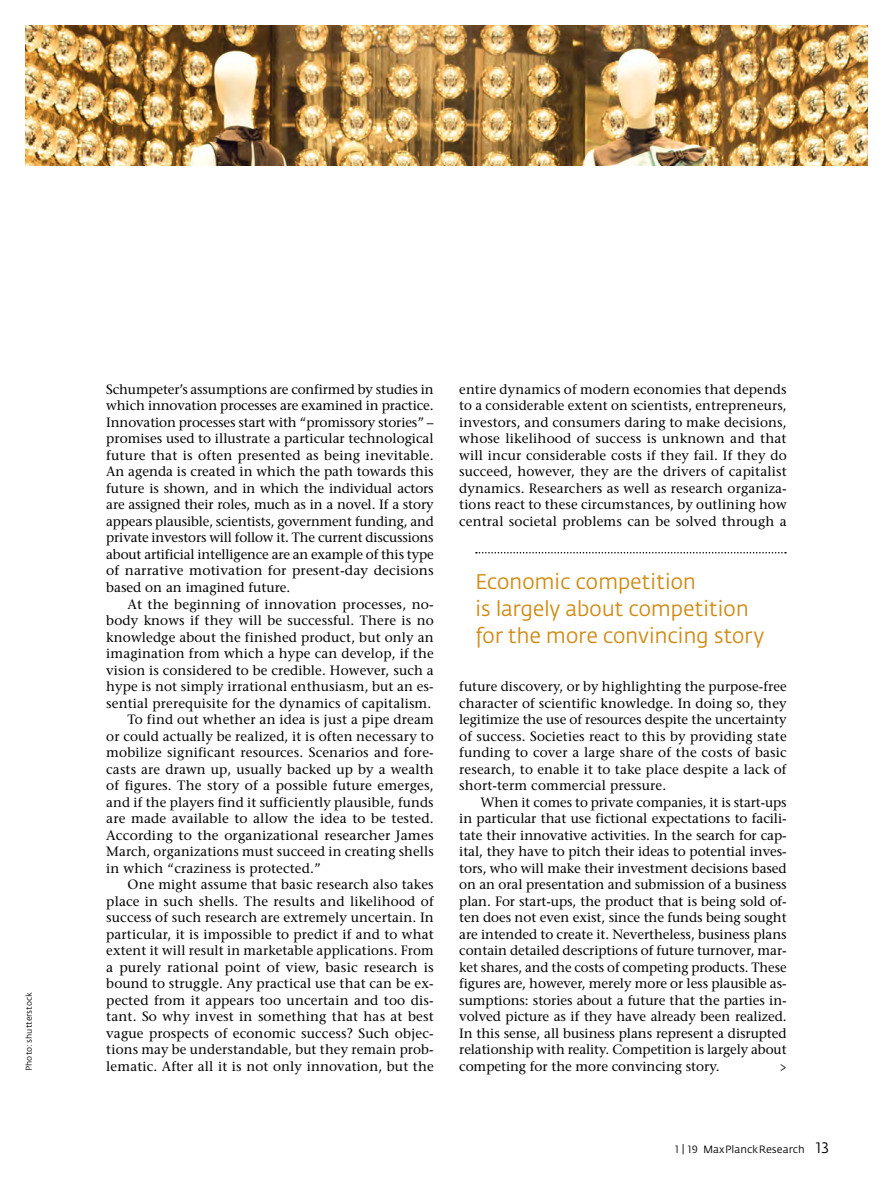
<style>
.page{position:relative;width:893px;height:1191px;background:#fff}
.page>*{position:absolute;margin:0;border:0;box-sizing:border-box;transform-origin:0 0}
.t1{font:21px/27px "Fedra Sans";letter-spacing:-.02em;color:#d08b14}
.t2{font:13.5px/16.5px "Stone Serif";letter-spacing:.01em;color:#000;text-align:justify}
.t3{font:13.5px "Stone Serif";letter-spacing:.01em;color:#000;scale:.7 1}
.t4{font:10.5px "Fedra Sans";color:#000}
.t5{font:8.25px "Fedra Sans";color:#000}
.s1{font-family:"Fedra Sans Book SC"}
.s2{font-family:"Fedra Sans Book SC";font-size:15px}
</style>
<div class="page">
<svg style="left:476px;top:552px;width:310px;height:1px"></svg>
<img style="left:26px;top:26px;width:841px;height:140px">
<p class="t5" style="left:25px;top:1070px;width:80px;rotate:-90deg">Photo: shutterstock</p>
<p class="t2" style="left:106px;top:381px;width:329px">Schumpeter’s assumptions are confirmed by studies in which innovation processes are examined in practice.<br>Innovation processes start with “promissory stories” – promises used to illustrate a particular technological future that is often presented as being inevitable.<br>An agenda is created in which the path towards this future is shown, and in which the individual actors are assigned their roles, much as in a novel. If a story appears plausible, scientists, government funding, and private investors will follow it. The current discussions about artificial intelligence are an example of this type of narrative motivation for present-day decisions based on an imagined future.</p>
<p class="t2" style="left:128px;top:595px;width:308px">At the beginning of innovation processes, no-</p>
<p class="t2" style="left:106px;top:612px;width:329px">body knows if they will be successful. There is no</p>
<p class="t2" style="left:106px;top:628px;width:329px">knowledge about the finished product, but only an</p>
<p class="t2" style="left:106px;top:645px;width:329px">imagination from which a hype can develop, if the</p>
<p class="t2" style="left:106px;top:661px;width:329px">vision is considered to be credible. However, such a</p>
<p class="t2" style="left:106px;top:678px;width:329px">hype is not simply irrational enthusiasm, but an es-</p>
<p class="t2" style="left:106px;top:694px;width:327px">sential prerequisite for the dynamics of capitalism.</p>
<p class="t2" style="left:128px;top:711px;width:308px">To find out whether an idea is just a pipe dream</p>
<p class="t2" style="left:106px;top:727px;width:329px">or could actually be realized, it is often necessary to</p>
<p class="t2" style="left:106px;top:744px;width:329px">mobilize significant resources. Scenarios and fore-</p>
<p class="t2" style="left:106px;top:760px;width:329px">casts are drawn up, usually backed up by a wealth</p>
<p class="t2" style="left:106px;top:777px;width:329px">of figures. The story of a possible future emerges,</p>
<p class="t2" style="left:106px;top:793px;width:329px">and if the players find it sufficiently plausible, funds</p>
<p class="t2" style="left:106px;top:810px;width:329px">are made available to allow the idea to be tested.</p>
<p class="t2" style="left:106px;top:826px;width:329px">According to the organizational researcher James</p>
<p class="t2" style="left:106px;top:843px;width:329px">March, organizations must succeed in creating shells</p>
<p class="t2" style="left:106px;top:859px;width:216px">in which “craziness is protected.”</p>
<p class="t2" style="left:128px;top:876px;width:308px">One might assume that basic research also takes</p>
<p class="t2" style="left:106px;top:892px;width:329px">place in such shells. The results and likelihood of</p>
<p class="t2" style="left:106px;top:909px;width:329px">success of such research are extremely uncertain. In</p>
<p class="t2" style="left:106px;top:925px;width:329px">particular, it is impossible to predict if and to what</p>
<p class="t2" style="left:106px;top:942px;width:329px">extent it will result in marketable applications. From</p>
<p class="t2" style="left:106px;top:958px;width:329px">a purely rational point of view, basic research is</p>
<p class="t2" style="left:106px;top:975px;width:329px">bound to struggle. Any practical use that can be ex-</p>
<p class="t2" style="left:106px;top:991px;width:329px">pected from it appears too uncertain and too dis-</p>
<p class="t2" style="left:106px;top:1008px;width:329px">tant. So why invest in something that has at best</p>
<p class="t2" style="left:106px;top:1024px;width:329px">vague prospects of economic success? Such objec-</p>
<p class="t2" style="left:106px;top:1041px;width:329px">tions may be understandable, but they remain prob-</p>
<p class="t2" style="left:106px;top:1057px;width:329px">lematic. After all it is not only innovation, but the</p>
<p class="t2" style="left:459px;top:381px;width:329px">entire dynamics of modern economies that depends to a considerable extent on scientists, entrepreneurs, investors, and consumers daring to make decisions, whose likelihood of success is unknown and that will incur considerable costs if they fail. If they do succeed, however, they are the drivers of capitalist dynamics. Researchers as well as research organiza&shy;tions react to these circumstances, by outlining how central societal problems can be solved through a</p>
<h1 class="t1" style="left:475px;top:569px;width:291px">Economic competition<br>is largely about competition for the more convincing story</h1>
<p class="t2" style="left:459px;top:678px;width:329px">future discovery, or by highlighting the purpose-free character of scientific knowledge. In doing so, they legitimize the use of resources despite the uncertainty of success. Societies react to this by providing state funding to cover a large share of the costs of basic research, to enable it to take place despite a lack of short-term commercial pressure.</p>
<p class="t2" style="left:459px;top:793px;width:329px;text-indent:21px">When it comes to private companies, it is start-ups in particular that use fictional expectations to facili&shy;tate their innovative activities. In the search for cap&shy;ital, they have to pitch their ideas to potential inves&shy;tors, who will make their investment decisions based on an oral presentation and submission of a business plan. For start-ups, the product that is being sold of&shy;ten does not even exist, since the funds being sought are intended to create it. Nevertheless, business plans contain detailed descriptions of future turnover, mar&shy;ket shares, and the costs of competing products. These figures are, however, merely more or less plausible as&shy;sumptions: stories about a future that the parties in&shy;volved picture as if they have already been realized.<br>In this sense, all business plans represent a disrupted relationship with reality. Competition is largely about competing for the more convincing story.</p>
<p class="t3" style="left:781px;top:1058px;width:9px">&gt;</p>
<p class="t4" style="left:675px;top:1144px;width:156px"><span class="s1">1 | 19</span> MaxPlanckResearch <span class="s2">13</span></p>
</div>
